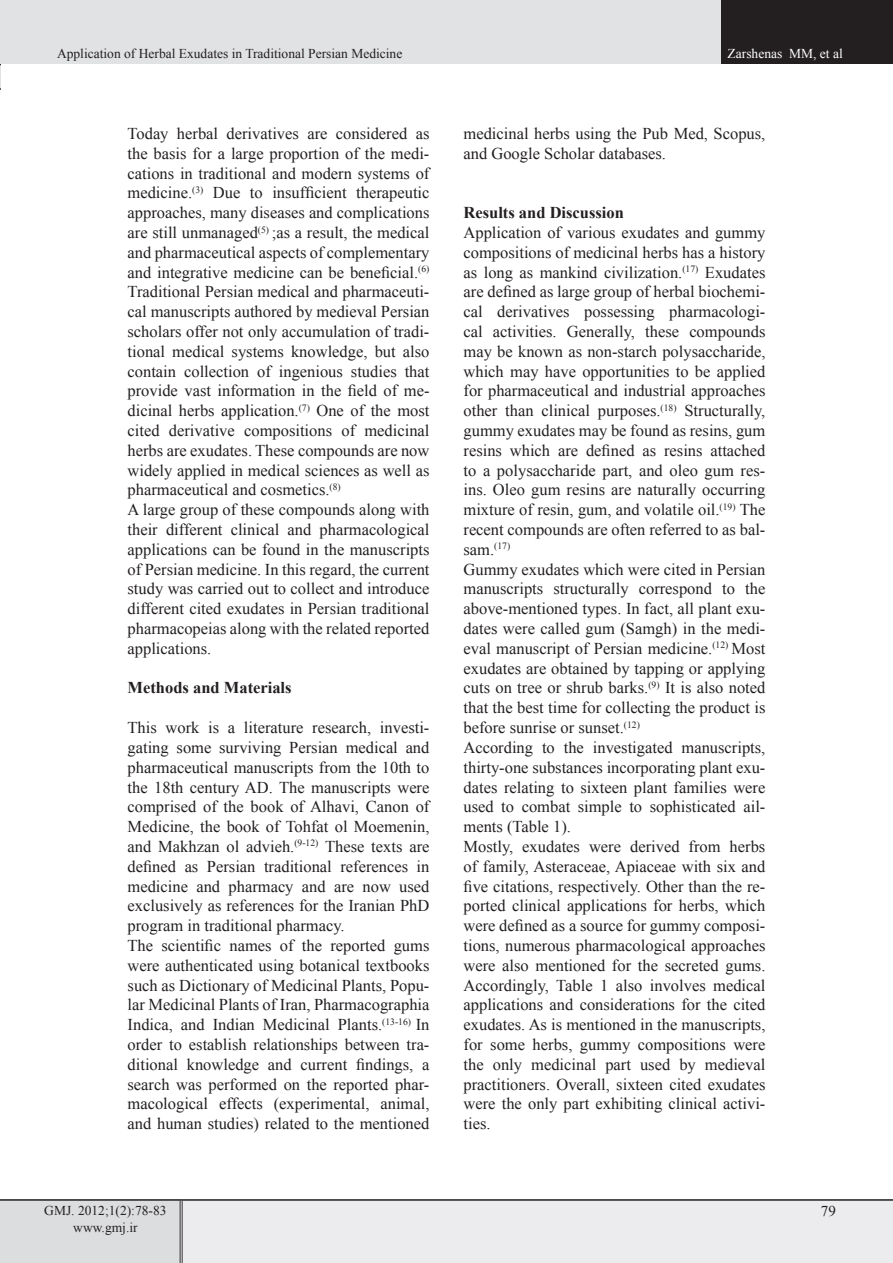
<style>
.page{position:relative;width:893px;height:1263px;background:#fff}
.page>*{position:absolute;margin:0;border:0;box-sizing:border-box;transform-origin:0 0}
.t1{font:16.5px/19.8px "Times New Roman";color:#231f20}
.t2{font:700 16.5px "Times New Roman";color:#231f20}
.t3{font:15px "Times New Roman";color:#231f20}
.t4{font:13.5px/16.2px "Times New Roman";color:#231f20;text-align:center}
.t5{font:13.5px "Times New Roman";color:#fff}
</style>
<div class="page">
<svg style="left:0;top:64px;width:1px;height:26px"></svg>
<div style="left:0;top:1200px;width:181px;height:63px;background:#dcdddf"></div>
<div style="left:181px;top:1200px;width:712px;height:63px;background:#ececee"></div>
<hr style="left:180px;top:1201px;width:3px;height:62px;background:#fff">
<hr style="left:180px;top:1201px;width:1px;height:62px;background:#231f20">
<hr style="left:182px;top:1201px;width:1px;height:62px;background:#231f20">
<hr style="left:0;top:1199px;width:181px;height:2px;background:#231f20">
<hr style="left:181px;top:1199px;width:712px;height:2px;background:#231f20">
<div style="left:0;top:0;width:722px;height:64px;background:#e1e2e4"></div>
<div style="left:722px;top:0;width:171px;height:64px;background:#231f20"></div>
<p class="t4" style="left:57px;top:45px;width:347px">Application of Herbal Exudates in Traditional Persian Medicine</p>
<p class="t5" style="left:728px;top:44px;width:117px">Zarshenas MM, et al</p>
<p class="t1" style="left:128px;top:123px;width:303px">Today herbal derivatives are considered as the basis for a large proportion of the medi&shy;cations in traditional and modern systems of medicine.<sup>(3)</sup> Due to insufficient therapeutic approaches, many diseases and complications are still unmanaged<sup>(5)</sup> ;as a result, the medical and pharmaceutical aspects of complementary and integrative medicine can be beneficial.<sup>(6)<br></sup>Traditional Persian medical and pharmaceuti&shy;cal manuscripts authored by medieval Persian scholars offer not only accumulation of tradi&shy;tional medical systems knowledge, but also contain collection of ingenious studies that provide vast information in the field of me&shy;dicinal herbs application.<sup>(7)</sup> One of the most cited derivative compositions of medicinal herbs are exudates. These compounds are now widely applied in medical sciences as well as pharmaceutical and cosmetics.<sup>(8)<br></sup>A large group of these compounds along with their different clinical and pharmacological applications can be found in the manuscripts of Persian medicine. In this regard, the current study was carried out to collect and introduce different cited exudates in Persian traditional pharmacopeias along with the related reported applications.</p>
<p class="t2" style="left:128px;top:676px;width:166px">Methods and Materials</p>
<p class="t1" style="left:128px;top:717px;width:303px">This work is a literature research, investi&shy;gating some surviving Persian medical and pharmaceutical manuscripts from the 10th to the 18th century AD. The manuscripts were comprised of the book of Alhavi, Canon of Medicine, the book of Tohfat ol Moemenin, and Makhzan ol advieh.<sup>(9-12)</sup> These texts are defined as Persian traditional references in medicine and pharmacy and are now used exclusively as references for the Iranian PhD program in traditional pharmacy.<br>The scientific names of the reported gums were authenticated using botanical textbooks such as Dictionary of Medicinal Plants, Popu&shy;lar Medicinal Plants of Iran, Pharmacographia Indica, and Indian Medicinal Plants.<sup>(13-16)</sup> In order to establish relationships between tra&shy;ditional knowledge and current findings, a search was performed on the reported phar&shy;macological effects (experimental, animal, and human studies) related to the mentioned</p>
<p class="t1" style="left:463px;top:123px;width:303px">medicinal herbs using the Pub Med, Scopus, and Google Scholar databases.</p>
<p class="t2" style="left:463px;top:201px;width:162px">Results and Discussion</p>
<p class="t1" style="left:463px;top:222px;width:303px">Application of various exudates and gummy compositions of medicinal herbs has a history as long as mankind civilization.<sup>(17)</sup> Exudates are defined as large group of herbal biochemi&shy;cal derivatives possessing pharmacologi&shy;cal activities. Generally, these compounds may be known as non-starch polysaccharide, which may have opportunities to be applied for pharmaceutical and industrial approaches other than clinical purposes.<sup>(18)</sup> Structurally, gummy exudates may be found as resins, gum resins which are defined as resins attached to a polysaccharide part, and oleo gum res&shy;ins. Oleo gum resins are naturally occurring mixture of resin, gum, and volatile oil.<sup>(19)</sup> The recent compounds are often referred to as bal&shy;sam.<sup>(17)<br></sup>Gummy exudates which were cited in Persian manuscripts structurally correspond to the above-mentioned types. In fact, all plant exu&shy;dates were called gum (Samgh) in the medi&shy;eval manuscript of Persian medicine.<sup>(12)</sup> Most exudates are obtained by tapping or applying cuts on tree or shrub barks.<sup>(9)</sup> It is also noted that the best time for collecting the product is before sunrise or sunset.<sup>(12)<br></sup>According to the investigated manuscripts, thirty-one substances incorporating plant exu&shy;dates relating to sixteen plant families were used to combat simple to sophisticated ail&shy;ments (Table 1).<br>Mostly, exudates were derived from herbs of family, Asteraceae, Apiaceae with six and five citations, respectively. Other than the re&shy;ported clinical applications for herbs, which were defined as a source for gummy composi&shy;tions, numerous pharmacological approaches were also mentioned for the secreted gums.<br>Accordingly, Table 1 also involves medical applications and considerations for the cited exudates. As is mentioned in the manuscripts, for some herbs, gummy compositions were the only medicinal part used by medieval practitioners. Overall, sixteen cited exudates were the only part exhibiting clinical activi&shy;ties.</p>
<p class="t4" style="left:44px;top:1202px;width:124px">GMJ. 2012;1(2):78-83 www.gmj.ir</p>
<p class="t3" style="left:821px;top:1201px;width:16px">79</p>
</div>
